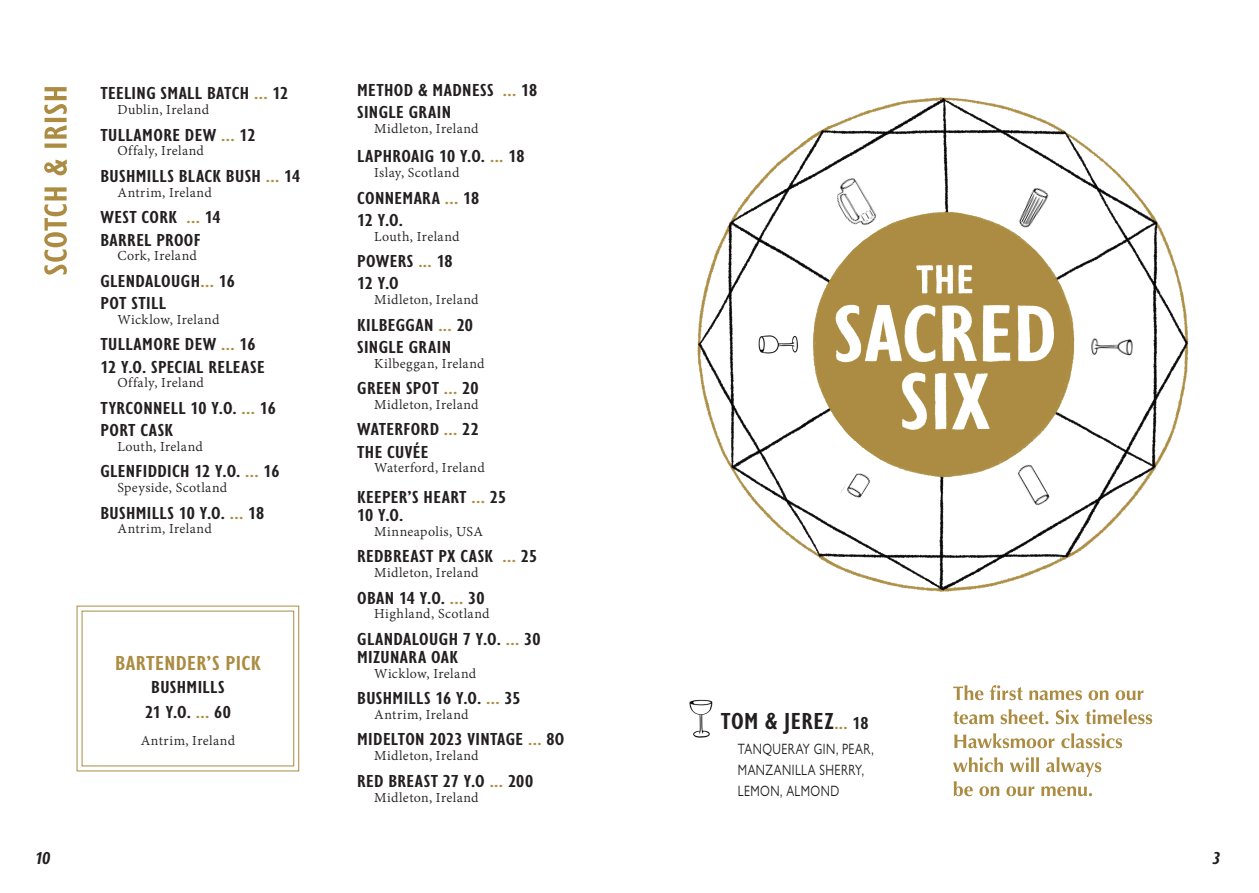
<style>
.page{position:relative;width:1259px;height:893px;background:#fff}
.page>*{position:absolute;margin:0;border:0;box-sizing:border-box;transform-origin:0 0}
.Drink_Name{font:600 condensed 24px "Gill Sans Nova";letter-spacing:.02em;color:#231f20;scale:1.17 1}
.Drink_Name-2{font:600 condensed 21px "Gill Sans Nova";letter-spacing:.015em;color:#ab8c42;scale:1.17 1}
.Drink_Name-3{font:600 condensed 18px/18px "Gill Sans Nova";letter-spacing:.02em;color:#231f20;scale:1.17 1}
.Page_Numbers{font:italic 600 condensed 18px "Gill Sans Nova";color:#231f20;scale:1.17 1}
.Region{font:15px "Adobe Gurmukhi";letter-spacing:.025em;color:#231f20}
.Ingredients{font:15px/21px "Gill Sans Nova";letter-spacing:.035em;color:#231f20;scale:.8 1}
.Drink_Name-4{font:15px "Adobe Gurmukhi";letter-spacing:.03em;color:#231f20}
.s1{color:#ab8c42}
.s2{font-size:18px;color:#ab8c42}
.s3{font-size:18px}
</style>
<div class="page">
<img style="left:697px;top:97px;width:492px;height:495px">
<svg style="left:953px;top:757px;width:148px;height:39px"></svg>
<svg style="left:954px;top:733px;width:168px;height:15px"></svg>
<svg style="left:953px;top:709px;width:199px;height:15px"></svg>
<svg style="left:953px;top:685px;width:190px;height:15px"></svg>
<img style="left:1011px;top:182px;width:43px;height:55px">
<img style="left:1010px;top:459px;width:42px;height:50px">
<img style="left:756px;top:333px;width:48px;height:22px">
<img style="left:1087px;top:337px;width:46px;height:21px">
<img style="left:838px;top:467px;width:35px;height:39px">
<img style="left:822px;top:162px;width:60px;height:73px">
<img style="left:689px;top:699px;width:24px;height:39px">
<svg style="left:76px;top:605px;width:224px;height:167px"></svg>
<svg style="left:44px;top:87px;width:23px;height:188px"></svg>
<p class="Page_Numbers" style="left:35px;top:846px;width:15px">10</p>
<p class="Drink_Name-3" style="left:100px;top:84px;width:162px">TEELING SMALL BATCH <span class="s1">...</span> 12</p>
<p class="Region" style="left:117px;top:101px;width:93px">Dublin, Ireland</p>
<p class="Drink_Name-3" style="left:100px;top:125px;width:134px">TULLAMORE DEW <span class="s1">...</span> 12</p>
<p class="Region" style="left:117px;top:143px;width:88px">Offaly, Ireland</p>
<p class="Drink_Name-3" style="left:100px;top:167px;width:172px">BUSHMILLS BLACK BUSH <span class="s1">...</span> 14</p>
<p class="Region" style="left:117px;top:184px;width:96px">Antrim, Ireland</p>
<p class="Drink_Name-3" style="left:100px;top:208px;width:104px">WEST CORK <span class="s1">...</span> 14</p>
<p class="Drink_Name-3" style="left:100px;top:230px;width:87px">BARREL PROOF</p>
<p class="Region" style="left:117px;top:247px;width:81px">Cork, Ireland</p>
<p class="Drink_Name-3" style="left:100px;top:271px;width:116px">GLENDALOUGH<span class="s1">...</span> 16</p>
<p class="Drink_Name-3" style="left:100px;top:294px;width:57px">POT STILL</p>
<p class="Region" style="left:117px;top:311px;width:103px">Wicklow, Ireland</p>
<p class="Drink_Name-3" style="left:100px;top:335px;width:134px">TULLAMORE DEW <span class="s1">...</span> 16</p>
<p class="Drink_Name-3" style="left:100px;top:357px;width:142px">12 Y.O. SPECIAL RELEASE</p>
<p class="Region" style="left:117px;top:374px;width:88px">Offaly, Ireland</p>
<p class="Drink_Name-3" style="left:100px;top:398px;width:151px">TYRCONNELL 10 Y.O. <span class="s1">...</span> 16</p>
<p class="Drink_Name-3" style="left:100px;top:421px;width:64px">PORT CASK</p>
<p class="Region" style="left:117px;top:438px;width:87px">Louth, Ireland</p>
<p class="Drink_Name-3" style="left:100px;top:462px;width:154px">GLENFIDDICH 12 Y.O. <span class="s1">...</span> 16</p>
<p class="Region" style="left:117px;top:479px;width:111px">Speyside, Scotland</p>
<p class="Drink_Name-3" style="left:100px;top:503px;width:141px">BUSHMILLS 10 Y.O. <span class="s1">...</span> 18</p>
<p class="Region" style="left:117px;top:521px;width:96px">Antrim, Ireland</p>
<p class="Drink_Name-2" style="left:115px;top:650px;width:126px">BARTENDER’S PICK</p>
<p class="Drink_Name-3" style="left:151px;top:677px;width:64px">BUSHMILLS</p>
<p class="Drink_Name-3" style="left:145px;top:702px;width:75px">21 Y.O. <span class="s1">...</span> 60</p>
<p class="Drink_Name-4" style="left:141px;top:732px;width:96px">Antrim, Ireland</p>
<p class="Drink_Name-3" style="left:357px;top:80px;width:155px">METHOD &amp; MADNESS <span class="s1">...</span> 18</p>
<p class="Drink_Name-3" style="left:357px;top:103px;width:82px">SINGLE GRAIN</p>
<p class="Region" style="left:374px;top:120px;width:106px">Midleton, Ireland</p>
<p class="Drink_Name-3" style="left:357px;top:147px;width:144px">LAPHROAIG 10 Y.O. <span class="s1">...</span> 18</p>
<p class="Region" style="left:374px;top:164px;width:87px">Islay, Scotland</p>
<p class="Drink_Name-3" style="left:357px;top:188px;width:106px">CONNEMARA <span class="s1">...</span> 18</p>
<p class="Drink_Name-3" style="left:357px;top:210px;width:41px">12 Y.O.</p>
<p class="Region" style="left:374px;top:228px;width:87px">Louth, Ireland</p>
<p class="Drink_Name-3" style="left:357px;top:252px;width:83px">POWERS <span class="s1">...</span> 18</p>
<p class="Drink_Name-3" style="left:357px;top:274px;width:37px">12 Y.O</p>
<p class="Region" style="left:374px;top:291px;width:106px">Midleton, Ireland</p>
<p class="Drink_Name-3" style="left:357px;top:315px;width:101px">KILBEGGAN <span class="s1">...</span> 20</p>
<p class="Drink_Name-3" style="left:357px;top:337px;width:82px">SINGLE GRAIN</p>
<p class="Region" style="left:374px;top:355px;width:112px">Kilbeggan, Ireland</p>
<p class="Drink_Name-3" style="left:357px;top:379px;width:105px">GREEN SPOT <span class="s1">...</span> 20</p>
<p class="Region" style="left:374px;top:396px;width:106px">Midleton, Ireland</p>
<p class="Drink_Name-3" style="left:357px;top:420px;width:105px">WATERFORD <span class="s1">...</span> 22</p>
<p class="Drink_Name-3" style="left:357px;top:442px;width:62px">THE CUVÉE</p>
<p class="Region" style="left:374px;top:460px;width:112px">Waterford, Ireland</p>
<p class="Drink_Name-3" style="left:357px;top:488px;width:129px">KEEPER’S HEART <span class="s1">...</span> 25<br>10 Y.O.</p>
<p class="Region" style="left:374px;top:523px;width:110px">Minneapolis, USA</p>
<p class="Drink_Name-3" style="left:357px;top:547px;width:155px">REDBREAST PX CASK <span class="s1">...</span> 25</p>
<p class="Region" style="left:374px;top:564px;width:106px">Midleton, Ireland</p>
<p class="Drink_Name-3" style="left:357px;top:588px;width:110px">OBAN 14 Y.O. <span class="s1">...</span> 30</p>
<p class="Region" style="left:374px;top:606px;width:117px">Highland, Scotland</p>
<p class="Drink_Name-3" style="left:357px;top:629px;width:158px">GLANDALOUGH 7 Y.O. <span class="s1">...</span> 30<br>MIZUNARA OAK</p>
<p class="Region" style="left:374px;top:665px;width:103px">Wicklow, Ireland</p>
<p class="Drink_Name-3" style="left:357px;top:689px;width:141px">BUSHMILLS 16 Y.O. <span class="s1">...</span> 35</p>
<p class="Region" style="left:374px;top:706px;width:96px">Antrim, Ireland</p>
<p class="Drink_Name-3" style="left:357px;top:730px;width:179px">MIDELTON 2023 VINTAGE <span class="s1">...</span> 8O</p>
<p class="Region" style="left:374px;top:747px;width:106px">Midleton, Ireland</p>
<p class="Drink_Name-3" style="left:357px;top:771px;width:152px">RED BREAST 27 Y.O <span class="s1">...</span> 200</p>
<p class="Region" style="left:374px;top:789px;width:106px">Midleton, Ireland</p>
<p class="Drink_Name" style="left:721px;top:705px;width:128px">TOM &amp; JEREZ<span class="s2">...</span> <span class="s3">18</span></p>
<p class="Ingredients" style="left:738px;top:738px;width:171px">TANQUERAY GIN, PEAR,<br>MANZANILLA SHERRY,<br>LEMON, ALMOND</p>
<p class="Page_Numbers" style="left:1212px;top:846px;width:8px">3</p>
</div>
